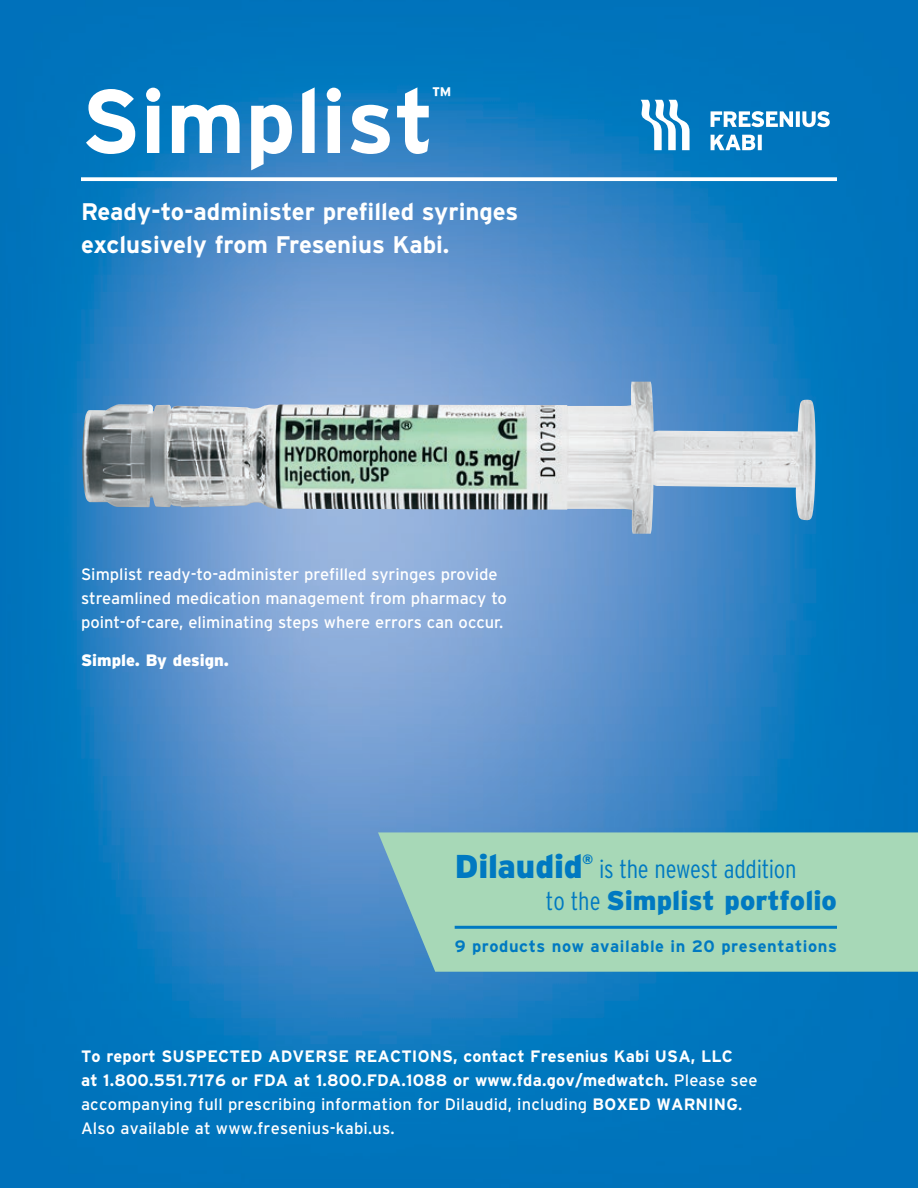
<style>
.page{position:relative;width:918px;height:1188px;background:#fff}
.page>*{position:absolute;margin:0;border:0;box-sizing:border-box;transform-origin:0 0}
.t1{font:700 90px "Interstate";color:#fff}
.t2{font:900 33px "Interstate";letter-spacing:-.005em;color:#0079c1}
.t3{font:900 27px "Interstate";color:#0079c1}
.t4{font:300 condensed 25.5px "Interstate";letter-spacing:-.01em;color:#0079c1}
.t5{font:700 24px/33px "Interstate";color:#fff}
.t6{font:700 22.5px "Interstate";color:#fff}
.t7{font:700 16.5px/24px "Interstate";letter-spacing:.01em;color:#fff}
.t8{font:16.5px/24px "Interstate";color:#fff}
.t9{font:700 16.5px "Interstate";letter-spacing:.035em;color:#0079c1}
.t10{font:900 16.5px "Interstate";color:#fff}
.t11{font:900 13.5px "Interstate";color:#0079c1}
.s1{font-weight:300;font-stretch:condensed;font-size:25.5px}
.s2{font-weight:400}
</style>
<div class="page">
<img style="left:0;top:0;width:918px;height:1188px">
<img style="left:82px;top:382px;width:734px;height:152px">
<svg style="left:641px;top:100px;width:49px;height:50px"></svg>
<svg style="left:711px;top:135px;width:51px;height:15px"></svg>
<svg style="left:711px;top:111px;width:119px;height:16px"></svg>
<svg style="left:378px;top:832px;width:540px;height:140px;background:#a0d2b8"></svg>
<svg style="left:81px;top:177px;width:756px;height:4px"></svg>
<hr style="left:455px;top:926px;width:382px;height:3px;background:#0079c1">
<svg style="left:0;top:1186px;width:76px;height:2px"></svg>
<h1 class="t1" style="left:81px;top:67px;width:355px">Simplist</h1>
<h3 class="t6" style="left:432px;top:82px;width:20px">™</h3>
<h3 class="t5" style="left:81px;top:195px;width:439px">Ready-to-administer prefilled syringes exclusively from Fresenius Kabi.</h3>
<p class="t8" style="left:81px;top:562px;width:428px">Simplist ready-to-administer prefilled syringes provide streamlined medication management from pharmacy to point-of-care, eliminating steps where errors can occur.</p>
<p class="t10" style="left:81px;top:650px;width:150px">Simple. By design.</p>
<h2 class="t2" style="left:455px;top:846px;width:130px">Dilaudid</h2>
<p class="t11" style="left:582px;top:851px;width:13px">®</p>
<h3 class="t4" style="left:599px;top:854px;width:199px">is the newest addition</h3>
<h3 class="t3" style="left:546px;top:884px;width:293px"><span class="s1">to the</span> Simplist portfolio</h3>
<p class="t9" style="left:455px;top:937px;width:384px">9 products now available in 20 presentations</p>
<p class="t7" style="left:81px;top:1044px;width:678px">To report SUSPECTED ADVERSE REACTIONS, contact Fresenius Kabi USA, LLC<br>at 1.800.551.7176 or FDA at 1.800.FDA.1088 or www.fda.gov/medwatch. <span class="s2">Please see accompanying full prescribing information for Dilaudid, including</span> BOXED WARNING<span class="s2">.<br>Also available at www.fresenius-kabi.us.</span></p>
</div>
